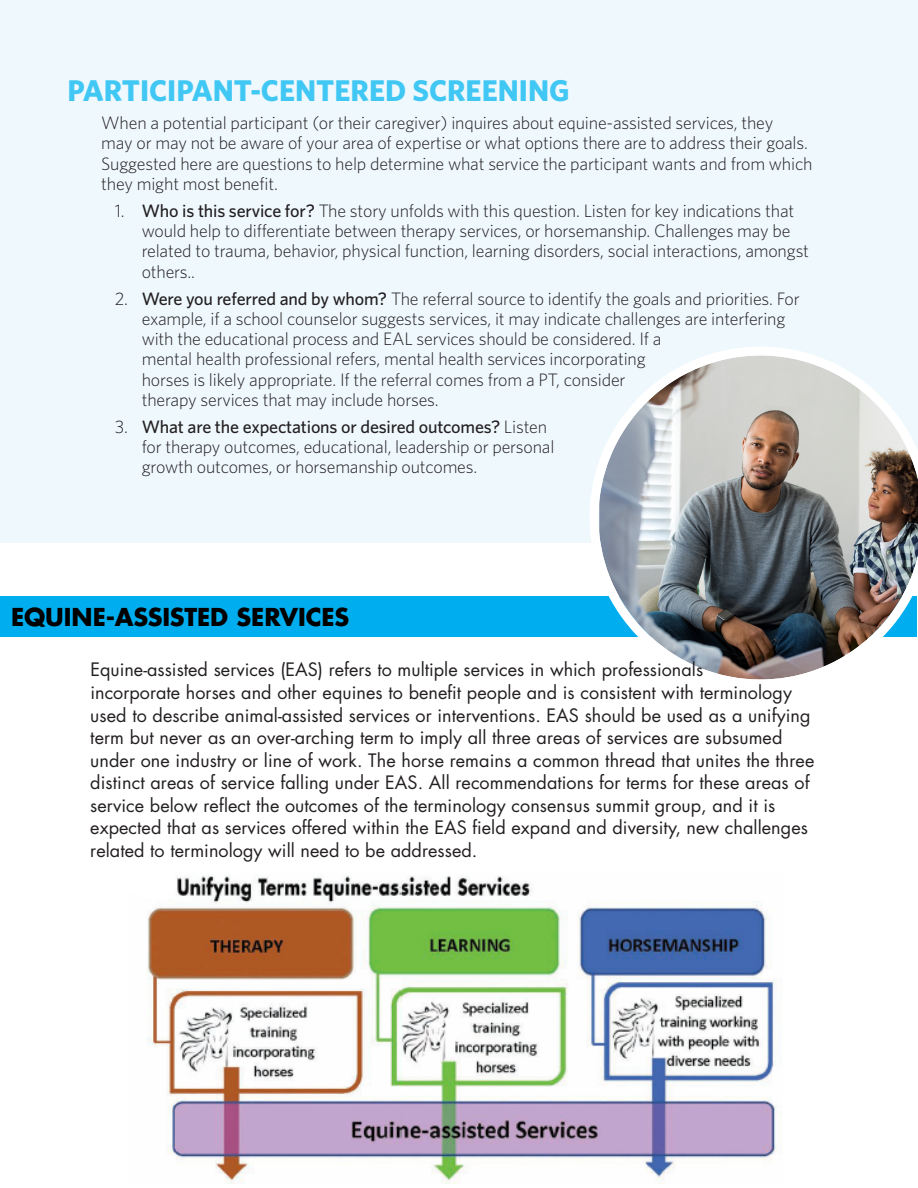
<style>
.page{position:relative;width:918px;height:1188px;background:#fff}
.page>*{position:absolute;margin:0;border:0;box-sizing:border-box;transform-origin:0 0}
.t1{font:700 30px "Whitney";color:#40c7f4}
.t2{font:700 24px "Futura Std";color:#000}
.t3{font:300 18px/20.2px "Whitney";letter-spacing:-.01em;color:#231f20}
.t4{font:18px/22.6px "Futura Std";letter-spacing:.005em;color:#231f20}
.s1{font-weight:500}
</style>
<div class="page">
<div style="left:0;top:0;width:918px;height:542px;background:#eef8fd"></div>
<div style="left:0;top:597px;width:917px;height:40px;background:#00aeef"></div>
<img style="left:590px;top:347px;width:328px;height:333px">
<img style="left:147px;top:876px;width:631px;height:308px">
<p class="t1" style="left:68px;top:70px;width:504px">PARTICIPANT-CENTERED SCREENING</p>
<p class="t3" style="left:101px;top:112px;width:713px">When a potential participant (or their caregiver) inquires about equine-assisted services, they<br>may or may not be aware of your area of expertise or what options there are to address their goals.<br>Suggested here are questions to help determine what service the participant wants and from which they might most benefit.</p>
<p class="t3" style="left:142px;top:200px;width:669px;text-indent:-27px">1. <span class="s1">Who is this service for?</span> The story unfolds with this question. Listen for key indications that would help to differentiate between therapy services, or horsemanship. Challenges may be related to trauma, behavior, physical function, learning disorders, social interactions, amongst others..</p>
<p class="t3" style="left:142px;top:288px;width:659px;text-indent:-27px">2. <span class="s1">Were you referred and by whom?</span> The referral source to identify the goals and priorities. For example, if a school counselor suggests services, it may indicate challenges are interfering with the educational process and EAL services should be considered. If a<br>mental health professional refers, mental health services incorporating<br>horses is likely appropriate. If the referral comes from a PT, consider<br>therapy services that may include horses.</p>
<p class="t3" style="left:142px;top:416px;width:414px;text-indent:-27px">3. <span class="s1">What are the expectations or desired outcomes?</span> Listen for therapy outcomes, educational, leadership or personal growth outcomes, or horsemanship outcomes.</p>
<h2 class="t2" style="left:11px;top:606px;width:340px">EQUINE-ASSISTED SERVICES</h2>
<p class="t4" style="left:90px;top:659px;width:726px">Equine-assisted services (EAS) refers to multiple services in which professionals<br>incorporate horses and other equines to benefit people and is consistent with terminology used to describe animal-assisted services or interventions. EAS should be used as a unifying term but never as an over-arching term to imply all three areas of services are subsumed under one industry or line of work. The horse remains a common thread that unites the three distinct areas of service falling under EAS. All recommendations for terms for these areas of service below reflect the outcomes of the terminology consensus summit group, and it is expected that as services offered within the EAS field expand and diversity, new challenges related to terminology will need to be addressed.</p>
</div>
